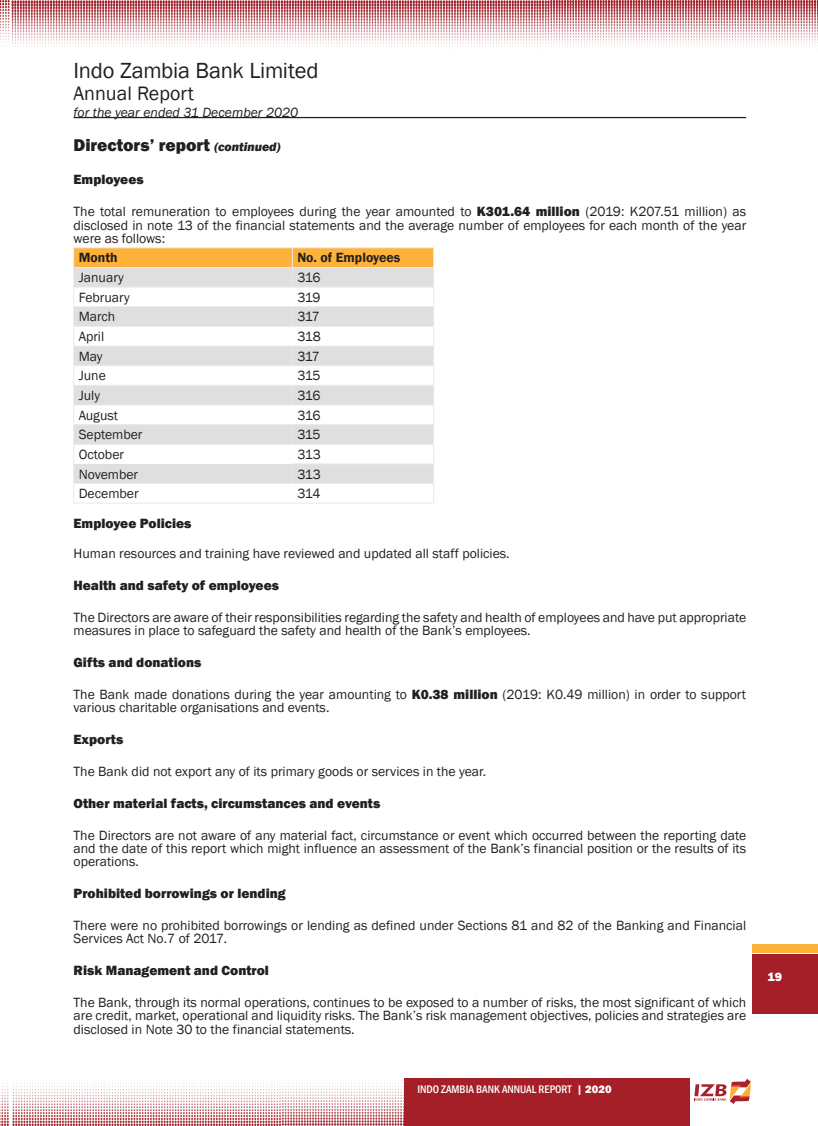
<style>
.page{position:relative;width:818px;height:1126px;background:#fff}
.page>*{position:absolute;margin:0;border:0;box-sizing:border-box;transform-origin:0 0}
.t1{font:22.5px "Franklin Gothic";letter-spacing:-.01em;color:#241f1f}
.t2{font:20px "Franklin Gothic";color:#241f1f}
.t3{font:800 17.5px "Franklin Gothic";color:#241f1f}
.t4{font:13.75px/13.1px "Franklin Gothic";color:#241f1f;text-align:justify}
.t5{font:800 13.75px "Franklin Gothic";color:#241f1f}
.t6{font:italic 13.75px "Franklin Gothic";color:#241f1f}
.t7{font:600 13.75px "Franklin Gothic";color:#241f1f}
.t8{font:800 12.5px "Franklin Gothic";color:#fff}
.t9{font:500 condensed 11.25px "Franklin Gothic";color:#fff}
.s1{font-style:italic;font-size:12.5px}
.s2{font-weight:800}
.s3{font-style:italic}
.s4{font-weight:800;font-stretch:normal}
</style>
<div class="page">
<hr style="left:74px;top:117px;width:672px;height:1px;background:#241f1f">
<hr style="left:74px;top:247px;width:218px;height:1px;background:#ebeaea">
<hr style="left:292px;top:247px;width:142px;height:1px;background:#ebeaea">
<hr style="left:74px;top:503px;width:218px;height:1px;background:#ebeaea">
<hr style="left:292px;top:503px;width:142px;height:1px;background:#ebeaea">
<svg style="left:73px;top:248px;width:361px;height:255px"></svg>
<hr style="left:292px;top:326px;width:142px;height:1px;background:#ebeaea">
<hr style="left:74px;top:306px;width:218px;height:1px;background:#ebeaea">
<hr style="left:74px;top:326px;width:218px;height:1px;background:#ebeaea">
<hr style="left:74px;top:346px;width:218px;height:1px;background:#ebeaea">
<hr style="left:74px;top:365px;width:218px;height:1px;background:#ebeaea">
<hr style="left:74px;top:385px;width:218px;height:1px;background:#ebeaea">
<hr style="left:74px;top:404px;width:218px;height:1px;background:#ebeaea">
<hr style="left:74px;top:424px;width:218px;height:1px;background:#ebeaea">
<hr style="left:74px;top:444px;width:218px;height:1px;background:#ebeaea">
<svg style="left:0;top:0;width:10px;height:43px"></svg>
<svg style="left:12px;top:0;width:806px;height:1px"></svg>
<svg style="left:12px;top:1px;width:806px;height:46px"></svg>
<svg style="left:0;top:1080px;width:404px;height:45px"></svg>
<svg style="left:694px;top:1079px;width:56px;height:24px"></svg>
<div style="left:404px;top:1077px;width:285px;height:47px;background:#a51f29"></div>
<div style="left:752px;top:954px;width:66px;height:59px;background:#a51f29"></div>
<div style="left:752px;top:943px;width:66px;height:9px;background:#ffb239"></div>
<h1 class="t1" style="left:74px;top:57px;width:246px">Indo Zambia Bank Limited</h1>
<h2 class="t2" style="left:74px;top:81px;width:122px">Annual Report</h2>
<p class="t6" style="left:74px;top:104px;width:226px">for the year ended 31 December 2020</p>
<p class="t3" style="left:74px;top:133px;width:208px">Directors’ report <span class="s1">(continued)</span></p>
<p class="t5" style="left:74px;top:171px;width:72px">Employees</p>
<p class="t4" style="left:74px;top:205px;width:674px">The total remuneration to employees during the year amounted to <span class="s2">K301.64 million</span> (2019: K207.51 million) as disclosed in note 13 of the financial statements and the average number of employees for each month of the year were as follows:</p>
<p class="t7" style="left:79px;top:249px;width:41px">Month</p>
<p class="t7" style="left:297px;top:249px;width:105px">No. of Employees</p>
<p class="t4" style="left:79px;top:271px;width:47px">January</p>
<p class="t4" style="left:297px;top:271px;width:25px">316</p>
<p class="t4" style="left:79px;top:291px;width:53px">February</p>
<p class="t4" style="left:297px;top:291px;width:25px">319</p>
<p class="t4" style="left:79px;top:310px;width:38px">March</p>
<p class="t4" style="left:297px;top:310px;width:24px">317</p>
<p class="t4" style="left:79px;top:330px;width:27px">April</p>
<p class="t4" style="left:297px;top:330px;width:25px">318</p>
<p class="t4" style="left:79px;top:350px;width:25px">May</p>
<p class="t4" style="left:297px;top:350px;width:24px">317</p>
<p class="t4" style="left:79px;top:369px;width:29px">June</p>
<p class="t4" style="left:297px;top:369px;width:25px">315</p>
<p class="t4" style="left:79px;top:389px;width:23px">July</p>
<p class="t4" style="left:297px;top:389px;width:25px">316</p>
<p class="t4" style="left:79px;top:408px;width:41px">August</p>
<p class="t4" style="left:297px;top:408px;width:25px">316</p>
<p class="t4" style="left:79px;top:428px;width:65px">September</p>
<p class="t4" style="left:297px;top:428px;width:25px">315</p>
<p class="t4" style="left:79px;top:448px;width:47px">October</p>
<p class="t4" style="left:297px;top:448px;width:25px">313</p>
<p class="t4" style="left:79px;top:467px;width:61px">November</p>
<p class="t4" style="left:297px;top:467px;width:25px">313</p>
<p class="t4" style="left:79px;top:487px;width:61px">December</p>
<p class="t4" style="left:297px;top:487px;width:25px">314</p>
<p class="t5" style="left:74px;top:514px;width:119px">Employee Policies</p>
<p class="t4" style="left:74px;top:547px;width:437px">Human resources and training have reviewed and updated all staff policies.</p>
<p class="t5" style="left:74px;top:576px;width:207px">Health and safety of employees</p>
<p class="t4" style="left:74px;top:611px;width:674px">The Directors are aware of their responsibilities regarding the safety and health of employees and have put appropriate measures in place to safeguard the safety and health of the Bank’s employees.</p>
<p class="t5" style="left:74px;top:653px;width:129px">Gifts and donations</p>
<p class="t4" style="left:74px;top:688px;width:674px">The Bank made donations during the year amounting to <span class="s2">K0.38 million</span> (2019: K0.49 million) in order to support various charitable organisations and events.</p>
<p class="t5" style="left:74px;top:730px;width:51px">Exports</p>
<p class="t4" style="left:74px;top:765px;width:414px">The Bank did not export any of its primary goods or services in the year.</p>
<p class="t5" style="left:74px;top:794px;width:308px">Other material facts, circumstances and events</p>
<p class="t4" style="left:74px;top:828px;width:674px">The Directors are not aware of any material fact, circumstance or event which occurred between the reporting date and the date of this report which might influence an assessment of the Bank’s financial position or the results of its operations.</p>
<p class="t5" style="left:74px;top:884px;width:214px">Prohibited borrowings or lending</p>
<p class="t4" style="left:74px;top:918px;width:674px">There were no prohibited borrowings or lending as defined under Sections 81 and 82 of the Banking and Financial<br>Services Act No.7 of 2017<span class="s3">.</span></p>
<p class="t5" style="left:74px;top:961px;width:197px">Risk Management and Control</p>
<p class="t4" style="left:74px;top:995px;width:674px;line-height:13.5px">The Bank, through its normal operations, continues to be exposed to a number of risks, the most significant of which are credit, market, operational and liquidity risks. The Bank’s risk management objectives, policies and strategies are disclosed in Note 30 to the financial statements.</p>
<p class="t9" style="left:417px;top:1081px;width:196px">INDO ZAMBIA BANK ANNUAL REPORT <span class="s4">| 2020</span></p>
<p class="t8" style="left:767px;top:968px;width:16px">19</p>
</div>
